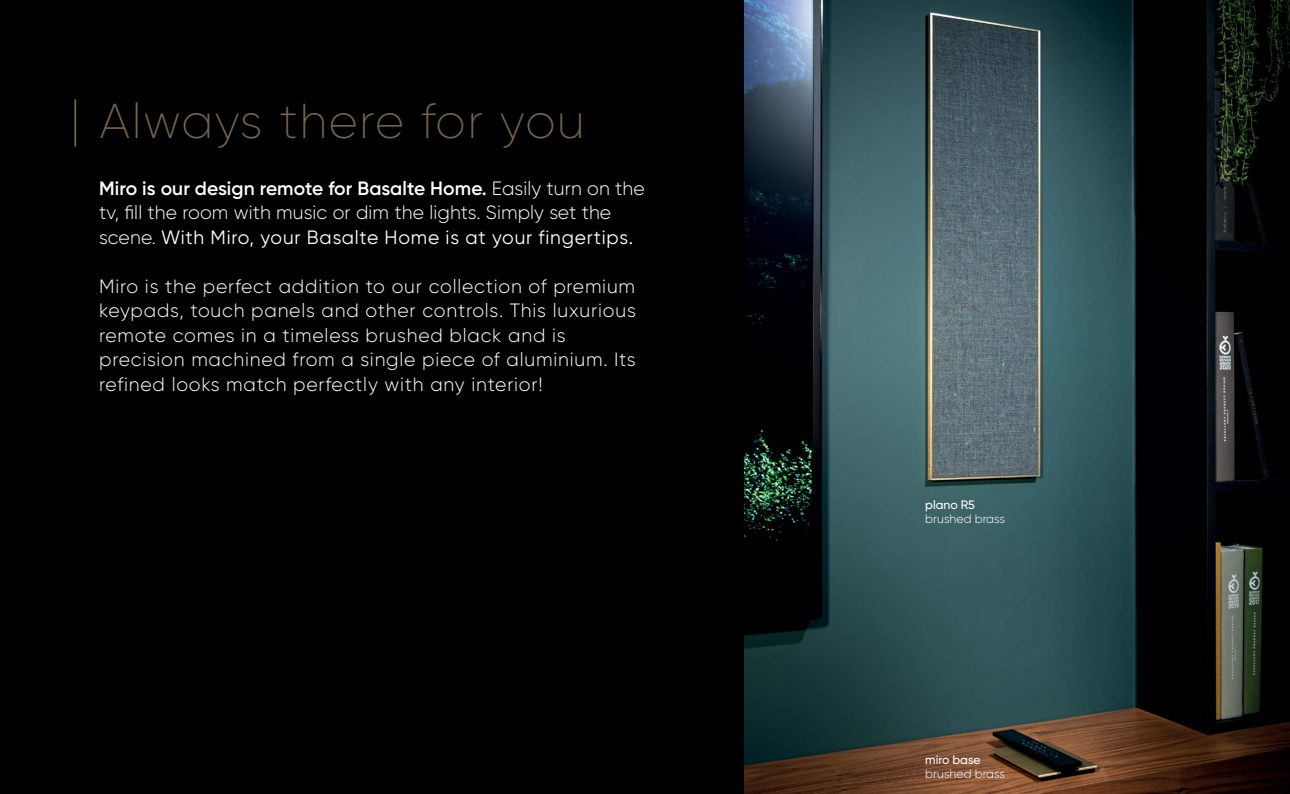
<style>
.page{position:relative;width:1290px;height:794px;background:#000}
.page>*{position:absolute;margin:0;border:0;box-sizing:border-box;transform-origin:0 0}
.t1{font:200 49px "Gilroy";letter-spacing:.03em;color:#76654a}
.t2{font:300 19.25px/24.5px "Gilroy";letter-spacing:.04em;color:#fff}
.t3{font:300 19.25px/24.5px "Gilroy";letter-spacing:.005em;color:#fff}
.t4{font:300 12.25px "Gilroy";color:#fff}
.t5{font:500 12.25px "Gilroy";color:#fff}
.s1{font-weight:600}
.s2{font-weight:400}
</style>
<div class="page">
<hr style="left:74px;top:99px;width:2px;height:48px;background:#76654a">
<img style="left:744px;top:0;width:546px;height:794px">
<h1 class="t1" style="left:100px;top:91px;width:487px">Always there for you</h1>
<p class="t3" style="left:99px;top:175px;width:547px"><span class="s1">Miro is our design remote for Basalte Home.</span> Easily turn on the tv, fill the room with music or dim the lights. Simply set the scene. <span class="s2">With Miro, your Basalte Home is at your fingertips.</span></p>
<p class="t2" style="left:99px;top:273px;width:538px">Miro is the perfect addition to our collection of premium keypads, touch panels and other controls. This luxurious remote comes in a timeless brushed black and is precision machined from a single piece of aluminium. Its refined looks match perfectly with any interior!</p>
<p class="t5" style="left:925px;top:497px;width:51px">plano R5</p>
<p class="t4" style="left:925px;top:511px;width:81px">brushed brass</p>
<p class="t5" style="left:925px;top:752px;width:57px">miro base</p>
<p class="t4" style="left:925px;top:766px;width:81px">brushed brass</p>
</div>
